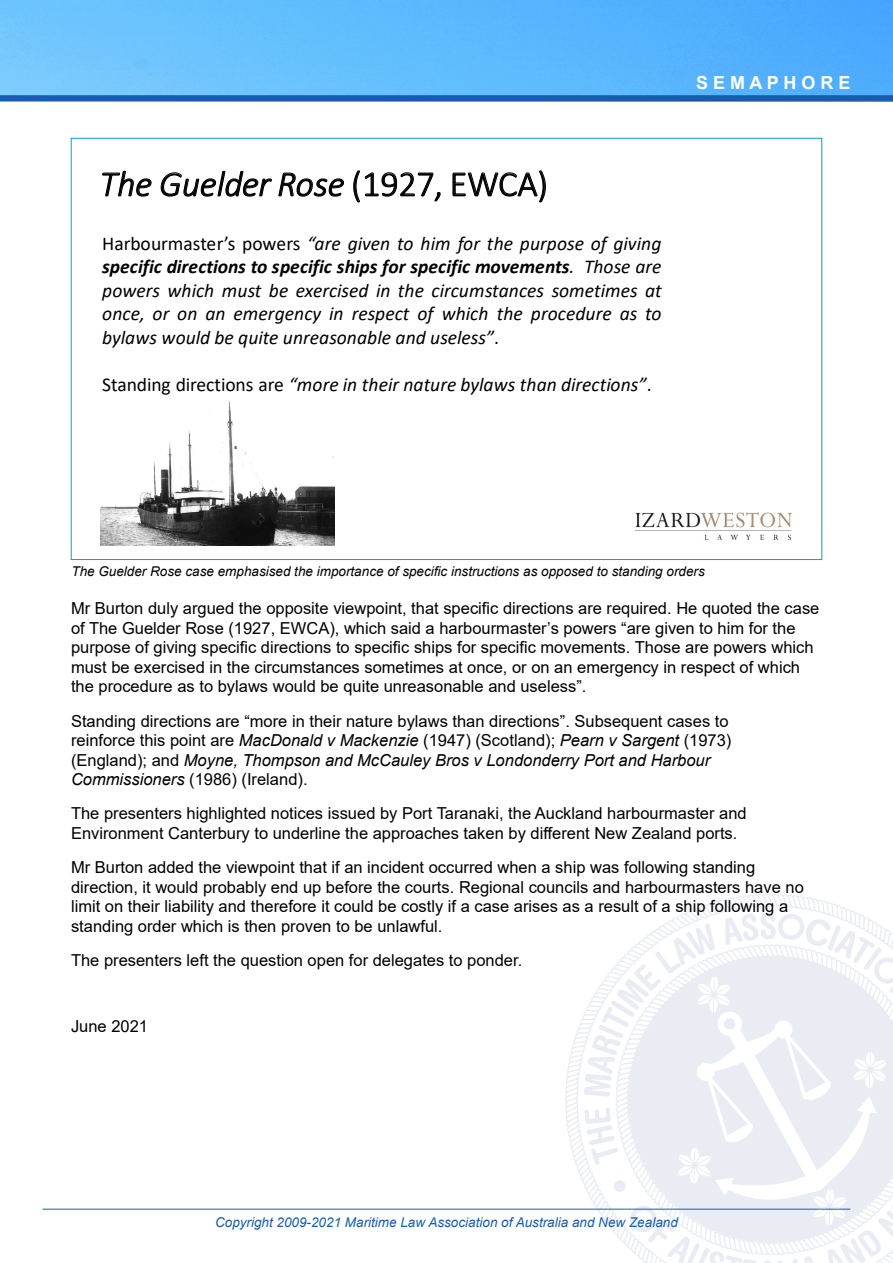
<style>
.page{position:relative;width:893px;height:1263px;background:#fff}
.page>*{position:absolute;margin:0;border:0;box-sizing:border-box;transform-origin:0 0}
.t1{font:italic 300 36px "Calibri";letter-spacing:-.005em;color:#000}
.t2{font:italic 19.5px/23.5px "Calibri";letter-spacing:.005em;color:#000;text-align:justify}
.t3{font:700 18px "Arial";color:#fff}
.Body{font:16.5px/19.5px "Arial";color:#000}
.t4{font:italic 13.5px "Arial";color:#000}
.t5{font:italic 13.5px "Arial";color:#175daf}
.s1{font-style:normal}
.s2{font-weight:700}
.s3{font-style:italic}
</style>
<div class="page">
<svg style="left:564px;top:1015px;width:20px;height:194px"></svg>
<svg style="left:697px;top:894px;width:148px;height:14px"></svg>
<svg style="left:584px;top:912px;width:309px;height:351px"></svg>
<hr style="left:43px;top:1209px;width:807px;height:1px;background:#175daf">
<img style="left:0;top:0;width:893px;height:95px">
<div style="left:0;top:95px;width:893px;height:6px;background:#175daf"></div>
<svg style="left:102px;top:170px;width:50px;height:27px"></svg>
<svg style="left:160px;top:170px;width:184px;height:27px"></svg>
<svg style="left:353px;top:170px;width:88px;height:33px"></svg>
<svg style="left:452px;top:170px;width:94px;height:33px"></svg>
<img style="left:635px;top:512px;width:156px;height:27px">
<img style="left:101px;top:401px;width:233px;height:145px">
<p class="t1" style="left:100px;top:162px;width:450px">The Guelder Rose <span class="s1">(1927, EWCA)</span></p>
<p class="t2" style="left:102px;top:231px;width:561px"><span class="s1">Harbourmaster’s powers</span> “are given to him for the purpose of giving <span class="s2">specific directions to specific ships for specific movements</span>. Those are powers which must be exercised in the circumstances sometimes at once, or on an emergency in respect of which the procedure as to bylaws would be quite unreasonable and useless”<span class="s1">.</span></p>
<p class="t2" style="left:102px;top:371px;width:551px"><span class="s1">Standing directions are</span> “more in their nature bylaws than directions”<span class="s1">.</span></p>
<p class="t3" style="left:696px;top:70px;width:156px">S E M A P H O R E</p>
<p class="t4" style="left:71px;top:562px;width:635px">The Guelder Rose case emphasised the importance of specific instructions as opposed to standing orders</p>
<p class="Body" style="left:71px;top:598px;width:750px">Mr Burton duly argued the opposite viewpoint, that specific directions are required. He quoted the case of The Guelder Rose (1927, EWCA), which said a harbourmaster’s powers “are given to him for the purpose of giving specific directions to specific ships for specific movements. Those are powers which must be exercised in the circumstances sometimes at once, or on an emergency in respect of which the procedure as to bylaws would be quite unreasonable and useless”.</p>
<p class="Body" style="left:71px;top:711px;width:662px">Standing directions are “more in their nature bylaws than directions”. Subsequent cases to reinforce this point are <span class="s3">MacDonald v Mackenzie</span> (1947) (Scotland); <span class="s3">Pearn v Sargent</span> (1973) (England); and <span class="s3">Moyne, Thompson and McCauley Bros v Londonderry Port and Harbour Commissioners</span> (1986) (Ireland).</p>
<p class="Body" style="left:71px;top:804px;width:677px">The presenters highlighted notices issued by Port Taranaki, the Auckland harbourmaster and<br>Environment Canterbury to underline the approaches taken by different New Zealand ports.</p>
<p class="Body" style="left:71px;top:858px;width:734px">Mr Burton added the viewpoint that if an incident occurred when a ship was following standing direction, it would probably end up before the courts. Regional councils and harbourmasters have no limit on their liability and therefore it could be costly if a case arises as a result of a ship following a standing order which is then proven to be unlawful.</p>
<p class="Body" style="left:71px;top:950px;width:453px">The presenters left the question open for delegates to ponder.</p>
<p class="Body" style="left:71px;top:1016px;width:79px">June 2021</p>
<p class="t5" style="left:215px;top:1213px;width:464px">Copyright 2009-2021 Maritime Law Association of Australia and New Zealand</p>
</div>
